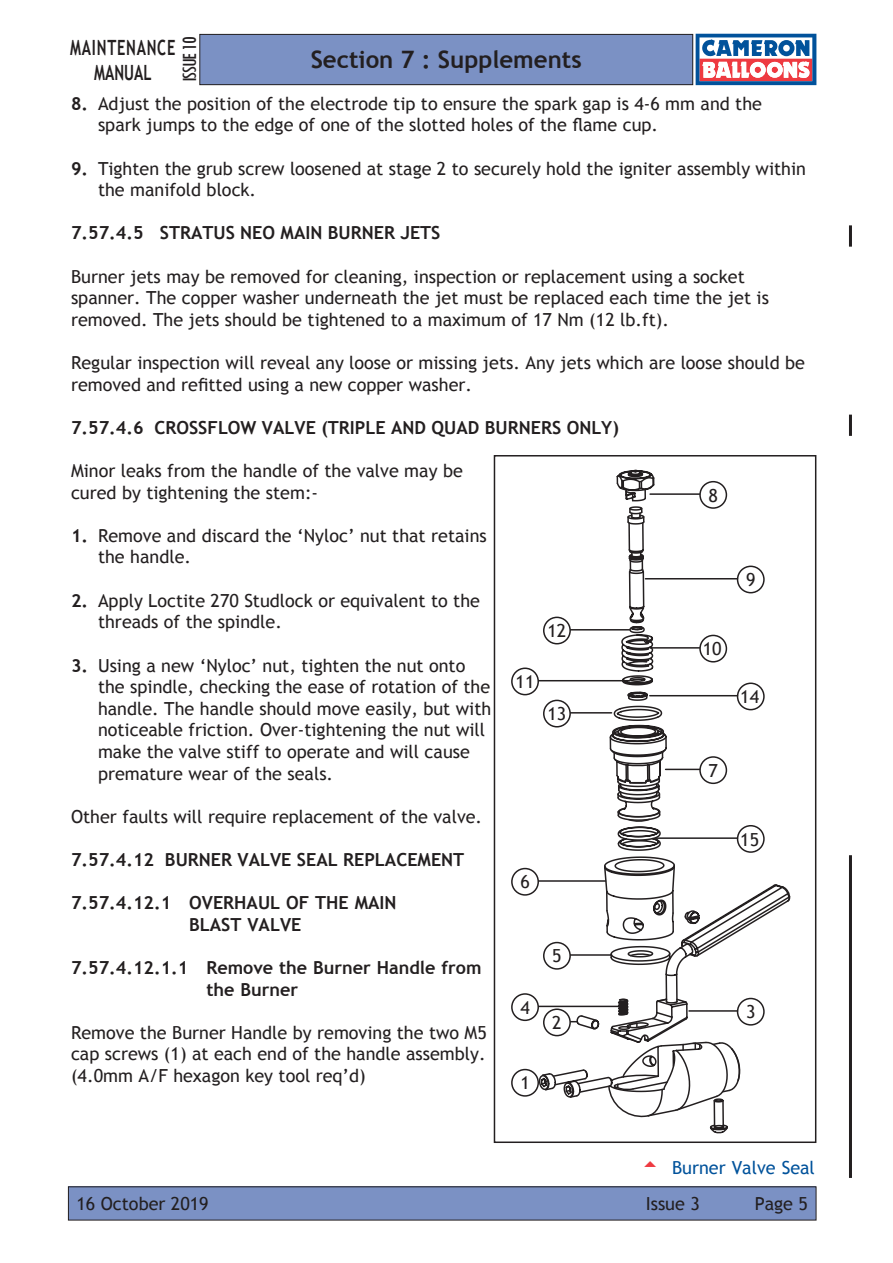
<style>
.page{position:relative;width:893px;height:1263px;background:#fff}
.page>*{position:absolute;margin:0;border:0;box-sizing:border-box;transform-origin:0 0}
.t1{font:700 24px "Trebuchet MS";color:#231f20}
.t2{font:700 21px/25.2px "Trebuchet MS";letter-spacing:.05em;color:#231f20;text-align:center;scale:.7 1}
.t3{font:condensed 21px "Tw Cen";letter-spacing:-.05em;color:#231f20}
.Body{font:18px/21.6px "Trebuchet MS";color:#231f20}
.Body-2{font:700 18px "Trebuchet MS";color:#231f20}
.Subhead{font:700 18px/21.6px "Trebuchet MS";color:#231f20}
.t4{font:18px "Trebuchet MS";color:#01529b}
.s1{font-weight:700}
</style>
<div class="page">
<svg style="left:696px;top:34px;width:120px;height:51px"></svg>
<div style="left:68px;top:1187px;width:748px;height:33px;background:#7b91c4"></div>
<div style="left:68px;top:1186px;width:748px;height:34px;border:1px solid #231f20"></div>
<div style="left:200px;top:34px;width:493px;height:51px;background:#7b91c4"></div>
<div style="left:199px;top:34px;width:494px;height:51px;border:1px solid #231f20"></div>
<hr style="left:849px;top:225px;width:3px;height:22px;background:#231f20">
<hr style="left:849px;top:415px;width:3px;height:21px;background:#231f20">
<hr style="left:849px;top:855px;width:3px;height:323px;background:#231f20">
<svg style="left:544px;top:469px;width:221px;height:665px"></svg>
<svg style="left:616px;top:775px;width:175px;height:183px"></svg>
<div style="left:494px;top:455px;width:322px;height:688px;border:2px solid #231f20"></div>
<hr style="left:645px;top:578px;width:93px;height:1px;background:#231f20">
<div style="left:737px;top:566px;width:28px;height:27px;border:2px solid #231f20;border-radius:50%"></div>
<hr style="left:650px;top:647px;width:50px;height:2px;background:#231f20">
<div style="left:699px;top:635px;width:28px;height:27px;border:2px solid #231f20;border-radius:50%"></div>
<hr style="left:666px;top:769px;width:34px;height:1px;background:#231f20">
<div style="left:699px;top:756px;width:28px;height:28px;border:2px solid #231f20;border-radius:50%"></div>
<hr style="left:650px;top:493px;width:50px;height:2px;background:#231f20">
<div style="left:699px;top:481px;width:28px;height:28px;border:2px solid #231f20;border-radius:50%"></div>
<hr style="left:571px;top:954px;width:41px;height:2px;background:#231f20">
<div style="left:543px;top:942px;width:28px;height:28px;border:2px solid #231f20;border-radius:50%"></div>
<hr style="left:571px;top:629px;width:58px;height:1px;background:#231f20">
<div style="left:543px;top:617px;width:28px;height:27px;border:2px solid #231f20;border-radius:50%"></div>
<hr style="left:571px;top:712px;width:41px;height:1px;background:#231f20">
<div style="left:543px;top:700px;width:28px;height:27px;border:2px solid #231f20;border-radius:50%"></div>
<hr style="left:539px;top:680px;width:90px;height:1px;background:#231f20">
<div style="left:511px;top:667px;width:28px;height:28px;border:2px solid #231f20;border-radius:50%"></div>
<hr style="left:539px;top:880px;width:67px;height:2px;background:#231f20">
<div style="left:511px;top:868px;width:28px;height:28px;border:2px solid #231f20;border-radius:50%"></div>
<hr style="left:539px;top:1006px;width:86px;height:1px;background:#231f20">
<div style="left:511px;top:993px;width:28px;height:28px;border:2px solid #231f20;border-radius:50%"></div>
<div style="left:511px;top:1069px;width:28px;height:28px;border:2px solid #231f20;border-radius:50%"></div>
<hr style="left:650px;top:695px;width:88px;height:1px;background:#231f20">
<div style="left:737px;top:682px;width:28px;height:28px;border:2px solid #231f20;border-radius:50%"></div>
<hr style="left:656px;top:837px;width:82px;height:2px;background:#231f20">
<div style="left:737px;top:825px;width:28px;height:28px;border:2px solid #231f20;border-radius:50%"></div>
<hr style="left:689px;top:1010px;width:49px;height:2px;background:#231f20">
<div style="left:737px;top:998px;width:28px;height:27px;border:2px solid #231f20;border-radius:50%"></div>
<div style="left:544px;top:1009px;width:26px;height:26px;background:#fff;border-radius:50%"></div>
<div style="left:543px;top:1008px;width:28px;height:28px;border:2px solid #231f20;border-radius:50%"></div>
<p class="t2" style="left:70px;top:35px;width:152px">MAINTENANCE<br>MANUAL</p>
<p class="t3" style="left:177px;top:82px;width:47px;rotate:-90deg">ISSUE10</p>
<h1 class="t1" style="left:311px;top:45px;width:273px">Section 7 : Supplements</h1>
<p class="Body" style="left:98px;top:93px;width:665px;text-indent:-27px"><span class="s1">8.</span> Adjust the position of the electrode tip to ensure the spark gap is 4-6 mm and the spark jumps to the edge of one of the slotted holes of the flame cup.</p>
<p class="Body" style="left:98px;top:158px;width:709px;text-indent:-27px"><span class="s1">9.</span> Tighten the grub screw loosened at stage 2 to securely hold the igniter assembly within the manifold block.</p>
<p class="Body-2" style="left:71px;top:222px;width:371px">7.57.4.5 STRATUS NEO MAIN BURNER JETS</p>
<p class="Body" style="left:71px;top:266px;width:699px">Burner jets may be removed for cleaning, inspection or replacement using a socket spanner. The copper washer underneath the jet must be replaced each time the jet is removed. The jets should be tightened to a maximum of 17 Nm (12 lb.ft).</p>
<p class="Body" style="left:71px;top:352px;width:735px">Regular inspection will reveal any loose or missing jets. Any jets which are loose should be removed and refitted using a new copper washer.</p>
<p class="Body-2" style="left:71px;top:416px;width:549px">7.57.4.6 CROSSFLOW VALVE (TRIPLE AND QUAD BURNERS ONLY)</p>
<p class="Body" style="left:71px;top:460px;width:393px">Minor leaks from the handle of the valve may be cured by tightening the stem:-</p>
<p class="Body" style="left:98px;top:525px;width:390px;text-indent:-27px"><span class="s1">1.</span> Remove and discard the ‘Nyloc’ nut that retains the handle.</p>
<p class="Body" style="left:98px;top:590px;width:383px;text-indent:-27px"><span class="s1">2.</span> Apply Loctite 270 Studlock or equivalent to the threads of the spindle.</p>
<p class="Body" style="left:98px;top:654px;width:395px;text-indent:-27px"><span class="s1">3.</span> Using a new ‘Nyloc’ nut, tighten the nut onto the spindle, checking the ease of rotation of the handle. The handle should move easily, but with noticeable friction. Over-tightening the nut will make the valve stiff to operate and will cause premature wear of the seals.</p>
<p class="Body" style="left:71px;top:806px;width:413px">Other faults will require replacement of the valve.</p>
<p class="Body-2" style="left:71px;top:848px;width:395px">7.57.4.12 BURNER VALVE SEAL REPLACEMENT</p>
<p class="Subhead" style="left:189px;top:892px;width:209px;text-indent:-118px">7.57.4.12.1 OVERHAUL OF THE MAIN<br>BLAST VALVE</p>
<p class="Subhead" style="left:206px;top:957px;width:277px;text-indent:-135px">7.57.4.12.1.1 Remove the Burner Handle from the Burner</p>
<p class="Body" style="left:71px;top:1022px;width:417px;text-align:justify">Remove the Burner Handle by removing the two M5 cap screws (1) at each end of the handle assembly. (4.0mm A/F hexagon key tool req’d)</p>
<p class="Body" style="left:708px;top:485px;width:11px">8</p>
<p class="Body" style="left:746px;top:569px;width:11px">9</p>
<p class="Body" style="left:547px;top:620px;width:20px">12</p>
<p class="Body" style="left:703px;top:638px;width:20px">10</p>
<p class="Body" style="left:516px;top:671px;width:20px">11</p>
<p class="Body" style="left:740px;top:686px;width:20px">14</p>
<p class="Body" style="left:547px;top:703px;width:20px">13</p>
<p class="Body" style="left:708px;top:760px;width:11px">7</p>
<p class="Body" style="left:740px;top:829px;width:20px">15</p>
<p class="Body" style="left:520px;top:871px;width:11px">6</p>
<p class="Body" style="left:552px;top:945px;width:11px">5</p>
<p class="Body" style="left:520px;top:997px;width:11px">4</p>
<p class="Body" style="left:746px;top:1001px;width:11px">3</p>
<p class="Body" style="left:552px;top:1012px;width:11px">2</p>
<p class="Body" style="left:520px;top:1072px;width:11px">1</p>
<p class="t4" style="left:672px;top:1157px;width:144px">Burner Valve Seal</p>
<p class="Body" style="left:77px;top:1193px;width:134px">16 October 2019</p>
<p class="Body" style="left:646px;top:1193px;width:56px">Issue 3</p>
<p class="Body" style="left:755px;top:1193px;width:55px">Page 5</p>
</div>
